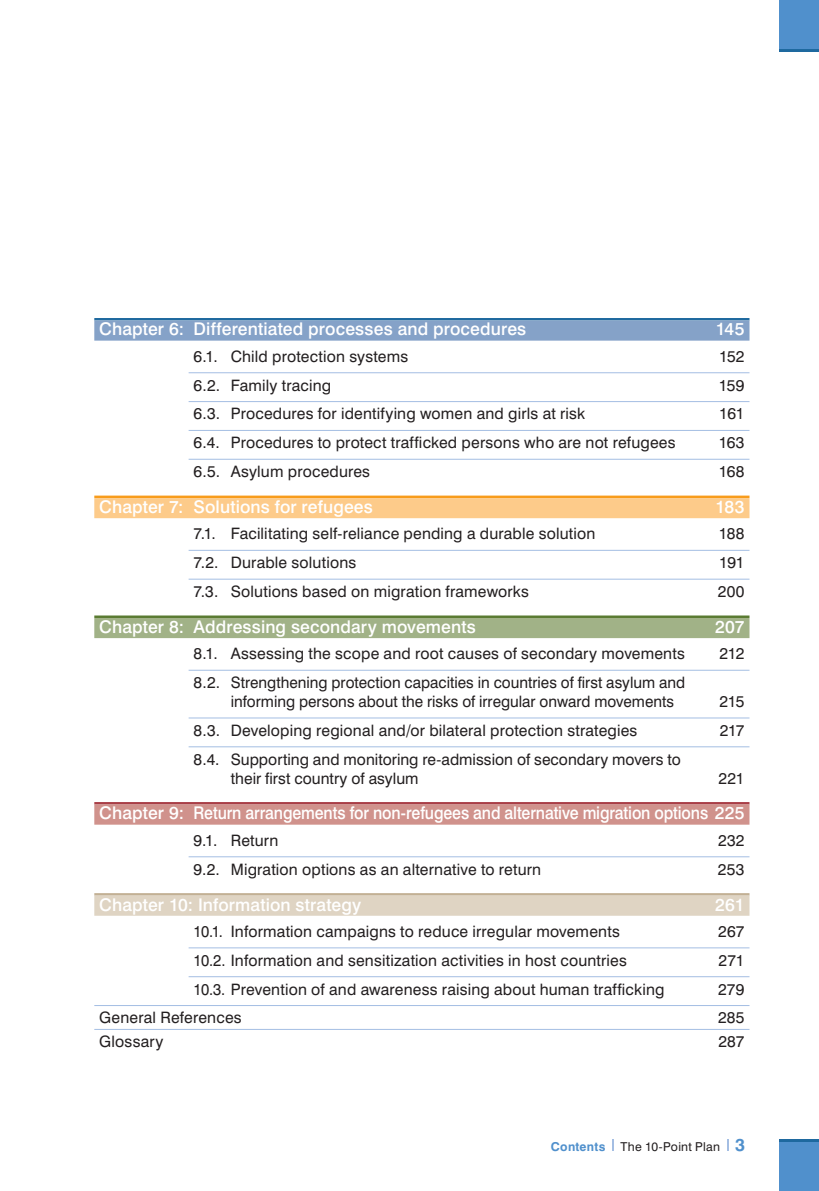
<style>
.page{position:relative;width:819px;height:1191px;background:#fff}
.page>*{position:absolute;margin:0;border:0;box-sizing:border-box;transform-origin:0 0}
.t1{font:500 17.5px "Swiss 721 BT";letter-spacing:.005em;color:#fff}
.t2{font:15.75px/18.9px "Swiss 721 BT";letter-spacing:.01em;color:#231f20}
.t3{font:15.75px "Swiss 721 BT";letter-spacing:.01em;color:#231f20;scale:.95 1}
.t4{font:12.25px "Swiss 721 BT";letter-spacing:.02em;color:#231f20}
.s1{font-weight:700;color:#5090cc}
.s2{font-weight:700;font-size:17.5px;color:#5090cc}
</style>
<div class="page">
<div style="left:779px;top:1140px;width:40px;height:51px;background:#5090cc"></div>
<div style="left:779px;top:0;width:40px;height:51px;background:#5090cc"></div>
<hr style="left:779px;top:50px;width:40px;height:2px;background:#1e699f">
<hr style="left:779px;top:1138px;width:40px;height:3px;background:#1e699f">
<hr style="left:94px;top:318px;width:655px;height:2px;background:#1e699f">
<div style="left:94px;top:320px;width:655px;height:21px;background:#85a2c8"></div>
<hr style="left:189px;top:372px;width:560px;height:1px;background:#a4bee3">
<hr style="left:189px;top:401px;width:560px;height:1px;background:#a4bee3">
<hr style="left:189px;top:430px;width:560px;height:1px;background:#a4bee3">
<hr style="left:189px;top:459px;width:560px;height:1px;background:#a4bee3">
<hr style="left:94px;top:495px;width:655px;height:3px;background:#f89c1c">
<div style="left:94px;top:498px;width:655px;height:20px;background:#fdcb8a"></div>
<hr style="left:189px;top:550px;width:560px;height:1px;background:#a4bee3">
<hr style="left:189px;top:579px;width:560px;height:1px;background:#a4bee3">
<hr style="left:94px;top:615px;width:655px;height:3px;background:#5a7b31">
<div style="left:94px;top:618px;width:655px;height:20px;background:#a1b287"></div>
<hr style="left:189px;top:670px;width:560px;height:1px;background:#a4bee3">
<hr style="left:189px;top:717px;width:560px;height:1px;background:#a4bee3">
<hr style="left:189px;top:746px;width:560px;height:1px;background:#a4bee3">
<hr style="left:94px;top:802px;width:655px;height:2px;background:#a93e46">
<div style="left:94px;top:804px;width:655px;height:20px;background:#d0928c"></div>
<hr style="left:189px;top:856px;width:560px;height:1px;background:#a4bee3">
<hr style="left:94px;top:893px;width:655px;height:2px;background:#c2b094">
<div style="left:94px;top:895px;width:655px;height:20px;background:#dfd4c3"></div>
<hr style="left:189px;top:947px;width:560px;height:1px;background:#a4bee3">
<hr style="left:189px;top:976px;width:560px;height:1px;background:#a4bee3">
<hr style="left:94px;top:1005px;width:655px;height:1px;background:#a4bee3">
<hr style="left:94px;top:1029px;width:655px;height:1px;background:#a4bee3">
<p class="t1" style="left:99px;top:318px;width:428px">Chapter 6: Differentiated processes and procedures</p>
<p class="t1" style="left:715px;top:318px;width:30px">145</p>
<p class="t2" style="left:193px;top:346px;width:216px">6.1. Child protection systems</p>
<p class="t2" style="left:719px;top:346px;width:27px">152</p>
<p class="t2" style="left:193px;top:375px;width:139px">6.2. Family tracing</p>
<p class="t2" style="left:718px;top:375px;width:27px">159</p>
<p class="t2" style="left:193px;top:404px;width:393px">6.3. Procedures for identifying women and girls at risk</p>
<p class="t2" style="left:719px;top:404px;width:27px">161</p>
<p class="t2" style="left:194px;top:433px;width:483px">6.4. Procedures to protect trafficked persons who are not refugees</p>
<p class="t2" style="left:718px;top:433px;width:27px">163</p>
<p class="t2" style="left:194px;top:462px;width:178px">6.5. Asylum procedures</p>
<p class="t2" style="left:718px;top:462px;width:27px">168</p>
<p class="t1" style="left:99px;top:496px;width:275px">Chapter 7: Solutions for refugees</p>
<p class="t1" style="left:715px;top:496px;width:30px">183</p>
<p class="t2" style="left:193px;top:524px;width:403px">7.1. Facilitating self-reliance pending a durable solution</p>
<p class="t2" style="left:718px;top:524px;width:27px">188</p>
<p class="t2" style="left:193px;top:553px;width:164px">7.2. Durable solutions</p>
<p class="t2" style="left:719px;top:553px;width:27px">191</p>
<p class="t2" style="left:193px;top:582px;width:337px">7.3. Solutions based on migration frameworks</p>
<p class="t2" style="left:717px;top:582px;width:28px">200</p>
<p class="t1" style="left:99px;top:616px;width:378px">Chapter 8: Addressing secondary movements</p>
<p class="t1" style="left:715px;top:616px;width:31px">207</p>
<p class="t2" style="left:193px;top:644px;width:493px">8.1. Assessing the scope and root causes of secondary movements</p>
<p class="t2" style="left:719px;top:644px;width:27px">212</p>
<p class="t2" style="left:231px;top:673px;width:456px;text-indent:-37px">8.2. Strengthening protection capacities in countries of first asylum and informing persons about the risks of irregular onward movements</p>
<p class="t2" style="left:719px;top:692px;width:27px">215</p>
<p class="t2" style="left:193px;top:720px;width:445px">8.3. Developing regional and/or bilateral protection strategies</p>
<p class="t2" style="left:719px;top:720px;width:26px">217</p>
<p class="t2" style="left:231px;top:749px;width:451px;text-indent:-37px">8.4. Supporting and monitoring re-admission of secondary movers to their first country of asylum</p>
<p class="t2" style="left:718px;top:768px;width:28px">221</p>
<p class="t1" style="left:99px;top:802px;width:646px">Chapter 9: Return arrangements for non-refugees and alternative migration options 225</p>
<p class="t2" style="left:193px;top:830px;width:86px">9.1. Return</p>
<p class="t2" style="left:718px;top:830px;width:28px">232</p>
<p class="t2" style="left:193px;top:859px;width:349px">9.2. Migration options as an alternative to return</p>
<p class="t2" style="left:718px;top:859px;width:28px">253</p>
<p class="t1" style="left:99px;top:893px;width:263px">Chapter 10: Information strategy</p>
<p class="t1" style="left:715px;top:893px;width:31px">261</p>
<p class="t3" style="left:193px;top:921px;width:450px">10.1. Information campaigns to reduce irregular movements</p>
<p class="t2" style="left:718px;top:921px;width:28px">267</p>
<p class="t3" style="left:193px;top:950px;width:457px">10.2. Information and sensitization activities in host countries</p>
<p class="t2" style="left:718px;top:950px;width:27px">271</p>
<p class="t3" style="left:193px;top:979px;width:497px">10.3. Prevention of and awareness raising about human trafficking</p>
<p class="t2" style="left:718px;top:979px;width:28px">279</p>
<p class="t2" style="left:99px;top:1008px;width:144px">General References</p>
<p class="t2" style="left:718px;top:1008px;width:28px">285</p>
<p class="t2" style="left:99px;top:1032px;width:66px">Glossary</p>
<p class="t2" style="left:718px;top:1032px;width:28px">287</p>
<p class="t4" style="left:551px;top:1139px;width:196px"><span class="s1">Contents</span> The 10-Point Plan <span class="s2">3</span></p>
</div>
